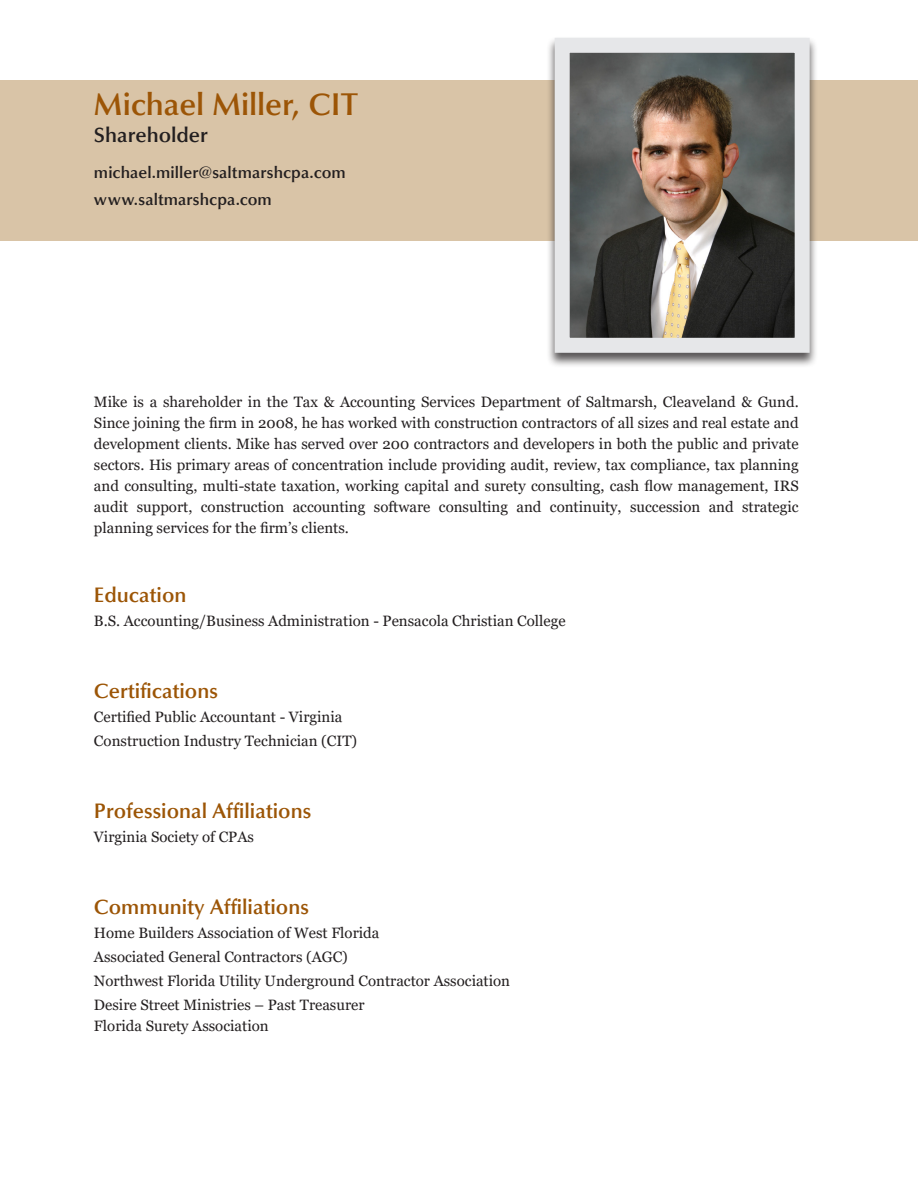
<style>
.page{position:relative;width:918px;height:1188px;background:#fff}
.page>*{position:absolute;margin:0;border:0;box-sizing:border-box;transform-origin:0 0}
.t1{font:600 31.5px "Optima";letter-spacing:-.005em;color:#9c5506}
.t2{font:600 21px "Optima";color:#9c5506}
.t3{font:600 21px "Optima";color:#231f20}
.t4{font:600 16.5px "Optima";letter-spacing:.005em;color:#231f20}
.t5{font:15px/21px "Georgia";color:#231f20;text-align:justify}
</style>
<div class="page">
<div style="left:0;top:80px;width:918px;height:161px;background:#d9c4a7"></div>
<div style="left:546px;top:36px;width:272px;height:332px;background:#231f20;opacity:.75"></div>
<img style="left:571px;top:54px;width:223px;height:283px">
<div style="left:555px;top:38px;width:255px;height:315px;border:15px solid #e6e7e9"></div>
<p class="t1" style="left:94px;top:86px;width:266px">Michael Miller, CIT</p>
<p class="t3" style="left:94px;top:122px;width:115px">Shareholder</p>
<p class="t4" style="left:94px;top:163px;width:253px">michael.miller@saltmarshcpa.com</p>
<p class="t4" style="left:94px;top:190px;width:180px">www.saltmarshcpa.com</p>
<p class="t5" style="left:94px;top:392px;width:706px">Mike is a shareholder in the Tax &amp; Accounting Services Department of Saltmarsh, Cleaveland &amp; Gund.<br>Since joining the firm in 2008, he has worked with construction contractors of all sizes and real estate and development clients. Mike has served over 200 contractors and developers in both the public and private sectors. His primary areas of concentration include providing audit, review, tax compliance, tax planning and consulting, multi-state taxation, working capital and surety consulting, cash flow management, IRS audit support, construction accounting software consulting and continuity, succession and strategic planning services for the firm’s clients.</p>
<p class="t2" style="left:94px;top:583px;width:94px">Education</p>
<p class="t5" style="left:94px;top:611px;width:473px">B.S. Accounting/Business Administration - Pensacola Christian College</p>
<p class="t2" style="left:94px;top:679px;width:126px">Certifications</p>
<p class="t5" style="left:94px;top:707px;width:250px">Certified Public Accountant - Virginia</p>
<p class="t5" style="left:94px;top:731px;width:265px">Construction Industry Technician (CIT)</p>
<p class="t2" style="left:94px;top:799px;width:219px">Professional Affiliations</p>
<p class="t5" style="left:94px;top:827px;width:162px">Virginia Society of CPAs</p>
<p class="t2" style="left:94px;top:895px;width:217px">Community Affiliations</p>
<p class="t5" style="left:94px;top:923px;width:287px">Home Builders Association of West Florida</p>
<p class="t5" style="left:94px;top:947px;width:255px">Associated General Contractors (AGC)</p>
<p class="t5" style="left:94px;top:971px;width:418px">Northwest Florida Utility Underground Contractor Association</p>
<p class="t5" style="left:94px;top:995px;width:272px">Desire Street Ministries – Past Treasurer</p>
<p class="t5" style="left:94px;top:1016px;width:176px">Florida Surety Association</p>
</div>
